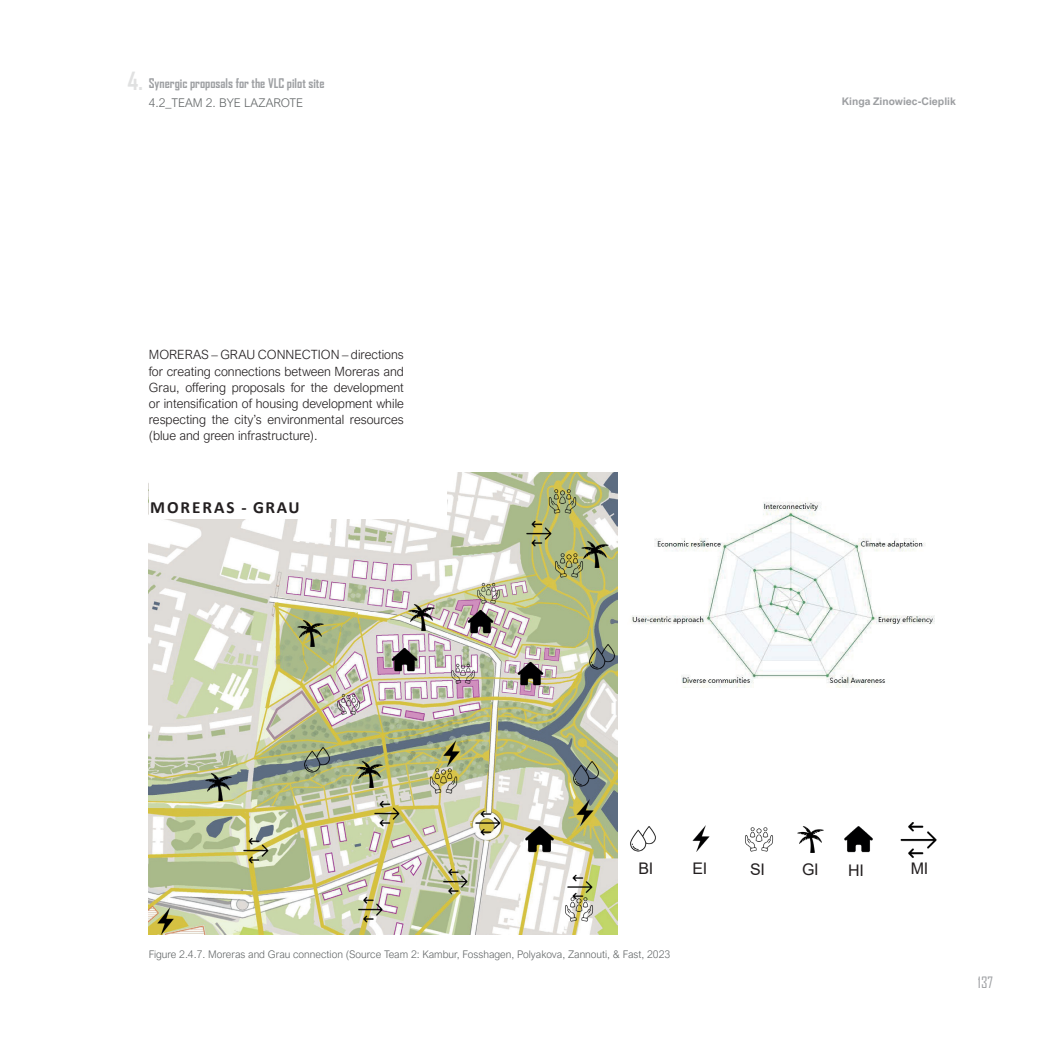
<style>
.page{position:relative;width:1063px;height:1063px;background:#fff}
.page>*{position:absolute;margin:0;border:0;box-sizing:border-box;transform-origin:0 0}
.t1{font:700 17.1px "Calibri";letter-spacing:.115em;color:#231f20}
.t2{font:16.05px "Arial";letter-spacing:-.02em;color:#231f20}
.t3{font:15px "Agency FB";color:#9d9fa2}
.Cuerpo_texto{font:300 12.75px/16.2px "Arial Nova";color:#231f20;text-align:justify}
.t4{font:700 12.75px "Agency FB";color:#9d9fa2}
.t5{font:300 12px "Arial Nova";color:#636768}
.Pie_de_foto{font:300 10.5px "Arial Nova";color:#636768}
.t6{font:700 10.5px "Arial Nova";color:#9d9fa2}
.s1{font-size:24px;color:#636768}
</style>
<div class="page">
<img style="left:149px;top:473px;width:469px;height:461px">
<div style="left:149px;top:473px;width:297px;height:46px;background:#fff"></div>
<img style="left:631px;top:502px;width:303px;height:185px">
<img style="left:630px;top:826px;width:26px;height:26px">
<img style="left:692px;top:825px;width:18px;height:27px">
<img style="left:745px;top:827px;width:29px;height:25px">
<img style="left:797px;top:826px;width:27px;height:26px">
<img style="left:844px;top:826px;width:29px;height:27px">
<img style="left:900px;top:822px;width:37px;height:36px">
<img style="left:571px;top:761px;width:31px;height:26px">
<img style="left:438px;top:740px;width:27px;height:27px">
<img style="left:152px;top:908px;width:27px;height:26px">
<img style="left:572px;top:799px;width:26px;height:26px">
<img style="left:587px;top:643px;width:31px;height:27px">
<img style="left:301px;top:746px;width:31px;height:27px">
<img style="left:389px;top:646px;width:31px;height:26px">
<img style="left:465px;top:608px;width:31px;height:26px">
<img style="left:515px;top:660px;width:31px;height:26px">
<img style="left:370px;top:799px;width:35px;height:27px">
<img style="left:471px;top:808px;width:35px;height:28px">
<img style="left:563px;top:872px;width:35px;height:28px">
<img style="left:353px;top:895px;width:36px;height:27px">
<img style="left:239px;top:836px;width:35px;height:27px">
<img style="left:438px;top:867px;width:36px;height:27px">
<img style="left:521px;top:824px;width:36px;height:30px">
<img style="left:405px;top:603px;width:33px;height:28px">
<img style="left:202px;top:773px;width:33px;height:27px">
<img style="left:353px;top:760px;width:33px;height:27px">
<img style="left:294px;top:619px;width:33px;height:27px">
<img style="left:427px;top:767px;width:33px;height:26px">
<img style="left:553px;top:551px;width:32px;height:27px">
<img style="left:563px;top:895px;width:32px;height:27px">
<img style="left:546px;top:487px;width:33px;height:26px">
<img style="left:579px;top:540px;width:32px;height:28px">
<img style="left:521px;top:519px;width:36px;height:27px">
<img style="left:450px;top:662px;width:26px;height:22px">
<img style="left:475px;top:582px;width:27px;height:21px">
<img style="left:335px;top:693px;width:27px;height:21px">
<p class="t4" style="left:128px;top:75px;width:198px"><span class="s1">4.</span> Synergic proposals for the VLC pilot site</p>
<p class="t5" style="left:149px;top:96px;width:156px">4.2_TEAM 2. BYE LAZAROTE</p>
<p class="t6" style="left:842px;top:96px;width:116px">Kinga Zinowiec-Cieplik</p>
<p class="Cuerpo_texto" style="left:149px;top:347px;width:257px">MORERAS – GRAU CONNECTION – directions for creating connections between Moreras and Grau, offering proposals for the development or intensification of housing development while respecting the city’s environmental resources (blue and green infrastructure).</p>
<p class="t1" style="left:150px;top:495px;width:151px">MORERAS - GRAU</p>
<p class="t2" style="left:639px;top:858px;width:16px">BI</p>
<p class="t2" style="left:692px;top:858px;width:16px">EI</p>
<p class="t2" style="left:750px;top:858px;width:16px">SI</p>
<p class="t2" style="left:802px;top:858px;width:18px">GI</p>
<p class="t2" style="left:848px;top:859px;width:17px">HI</p>
<p class="t2" style="left:911px;top:858px;width:19px">MI</p>
<p class="Pie_de_foto" style="left:149px;top:948px;width:523px">Figure 2.4.7. Moreras and Grau connection (Source Team 2: Kambur, Fosshagen, Polyakova, Zannouti, &amp; Fast, 2023</p>
<p class="t3" style="left:978px;top:974px;width:16px">137</p>
</div>
